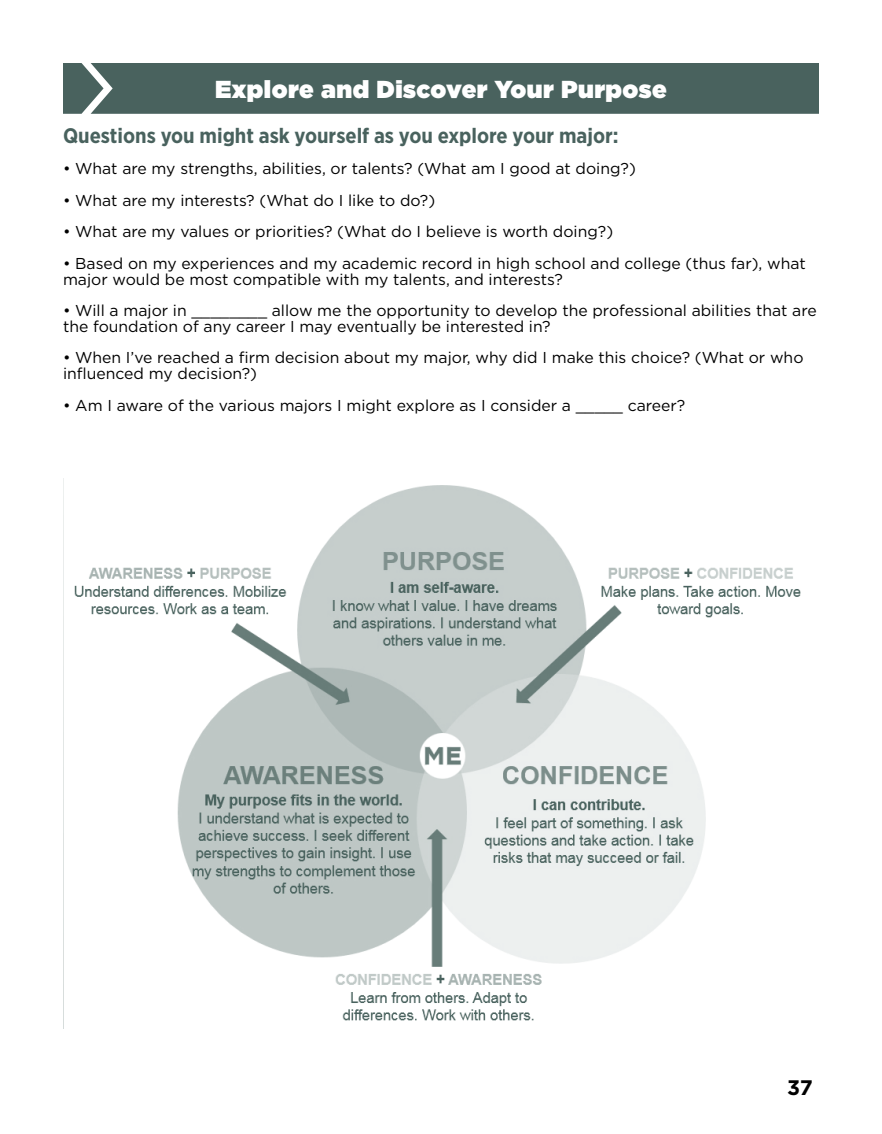
<style>
.page{position:relative;width:882px;height:1134px;background:#fff}
.page>*{position:absolute;margin:0;border:0;box-sizing:border-box;transform-origin:0 0}
.t1{font:900 24.5px "Gotham";letter-spacing:.02em;color:#fff}
.t2{font:700 21px "Gotham Narrow";color:#49625e}
.t3{font:700 21px "Gotham";color:#000}
.t4{font:15.75px/15.8px "Gotham";color:#000}
</style>
<div class="page">
<div style="left:63px;top:63px;width:756px;height:51px;background:#49625e"></div>
<img style="left:63px;top:479px;width:738px;height:550px">
<h1 class="t1" style="left:215px;top:71px;width:453px">Explore and Discover Your Purpose</h1>
<h2 class="t2" style="left:63px;top:122px;width:557px">Questions you might ask yourself as you explore your major:</h2>
<p class="t4" style="left:63px;top:161px;width:574px">• What are my strengths, abilities, or talents? (What am I good at doing?)</p>
<p class="t4" style="left:63px;top:192px;width:374px">• What are my interests? (What do I like to do?)</p>
<p class="t4" style="left:63px;top:224px;width:552px">• What are my values or priorities? (What do I believe is worth doing?)</p>
<p class="t4" style="left:63px;top:255px;width:744px">• Based on my experiences and my academic record in high school and college (thus far), what major would be most compatible with my talents, and interests?</p>
<p class="t4" style="left:63px;top:302px;width:755px">• Will a major in ________ allow me the opportunity to develop the professional abilities that are the foundation of any career I may eventually be interested in?</p>
<p class="t4" style="left:63px;top:350px;width:742px">• When I’ve reached a firm decision about my major, why did I make this choice? (What or who influenced my decision?)</p>
<p class="t4" style="left:63px;top:397px;width:624px">• Am I aware of the various majors I might explore as I consider a _____ career?</p>
<h2 class="t3" style="left:787px;top:1074px;width:27px">37</h2>
</div>
